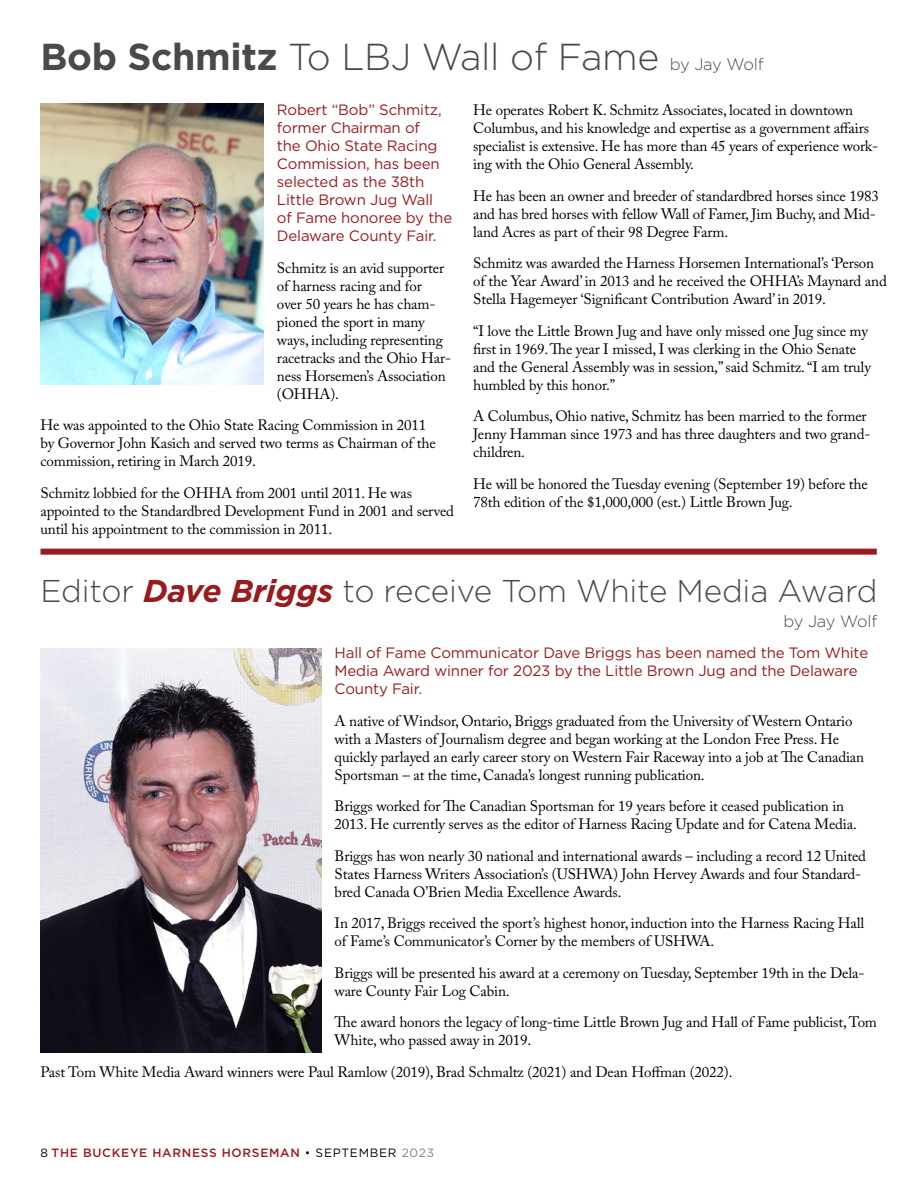
<style>
.page{position:relative;width:918px;height:1188px;background:#fff}
.page>*{position:absolute;margin:0;border:0;box-sizing:border-box;transform-origin:0 0}
.t1{font:300 37.5px "Gotham";letter-spacing:-.01em;color:#4b4a4b}
.t2{font:300 31.5px "Gotham";letter-spacing:-.005em;color:#4b4a4b}
.t3{font:300 16.5px "Gotham";letter-spacing:-.02em;color:#4b4a4b}
.t4{font:15px/18px "Adobe Caslon Pro";letter-spacing:-.01em;color:#000}
.t5{font:15px/18px "Gotham";letter-spacing:-.01em;color:#991b1e}
.t6{font:500 12px "Gotham";letter-spacing:.06em;color:#991b1e}
.s1{font-weight:700}
.s2{font-weight:700;font-style:italic;color:#991b1e}
.s3{font-weight:400;color:#000}
.s4{font-weight:300;color:#000}
.s5{font-weight:400;color:#808285}
</style>
<div class="page">
<img style="left:40px;top:648px;width:281px;height:405px">
<img style="left:40px;top:104px;width:223px;height:280px">
<div style="left:40px;top:549px;width:837px;height:6px;background:#991b1e"></div>
<h1 class="t1" style="left:40px;top:34px;width:620px"><span class="s1">Bob Schmitz</span> To LBJ Wall of Fame</h1>
<p class="t3" style="left:670px;top:54px;width:96px">by Jay Wolf</p>
<p class="t5" style="left:277px;top:101px;width:177px">Robert “Bob” Schmitz, former Chairman of<br>the Ohio State Racing<br>Commission, has been selected as the 38th<br>Little Brown Jug Wall<br>of Fame honoree by the<br>Delaware County Fair.</p>
<p class="t4" style="left:277px;top:259px;width:176px">Schmitz is an avid supporter of harness racing and for<br>over 50 years he has cham&shy;pioned the sport in many ways, including representing racetracks and the Ohio Har&shy;ness Horsemen’s Association (OHHA).</p>
<p class="t4" style="left:41px;top:416px;width:397px">He was appointed to the Ohio State Racing Commission in 2011 by Governor John Kasich and served two terms as Chairman of the commission, retiring in March 2019.</p>
<p class="t4" style="left:41px;top:484px;width:415px">Schmitz lobbied for the OHHA from 2001 until 2011. He was appointed to the Standardbred Development Fund in 2001 and served until his appointment to the commission in 2011.</p>
<p class="t4" style="left:473px;top:101px;width:407px">He operates Robert K. Schmitz Associates, located in downtown Columbus, and his knowledge and expertise as a government affairs specialist is extensive. He has more than 45 years of experience work&shy;ing with the Ohio General Assembly.</p>
<p class="t4" style="left:473px;top:187px;width:407px">He has been an owner and breeder of standardbred horses since 1983 and has bred horses with fellow Wall of Famer, Jim Buchy, and Mid&shy;land Acres as part of their 98 Degree Farm.</p>
<p class="t4" style="left:473px;top:254px;width:415px">Schmitz was awarded the Harness Horsemen International’s ‘Person of the Year Award’ in 2013 and he received the OHHA’s Maynard and<br>Stella Hagemeyer ‘Significant Contribution Award’ in 2019.</p>
<p class="t4" style="left:473px;top:322px;width:399px">“I love the Little Brown Jug and have only missed one Jug since my first in 1969. The year I missed, I was clerking in the Ohio Senate and the General Assembly was in session,” said Schmitz. “I am truly humbled by this honor.”</p>
<p class="t4" style="left:473px;top:407px;width:399px">A Columbus, Ohio native, Schmitz has been married to the former<br>Jenny Hamman since 1973 and has three daughters and two grand&shy;children.</p>
<p class="t4" style="left:473px;top:475px;width:396px">He will be honored the Tuesday evening (September 19) before the<br>78th edition of the $1,000,000 (est.) Little Brown Jug.</p>
<h2 class="t2" style="left:40px;top:571px;width:838px">Editor <span class="s2">Dave Briggs</span> to receive Tom White Media Award</h2>
<p class="t3" style="left:783px;top:611px;width:96px">by Jay Wolf</p>
<p class="t5" style="left:335px;top:644px;width:535px">Hall of Fame Communicator Dave Briggs has been named the Tom White<br>Media Award winner for 2023 by the Little Brown Jug and the Delaware<br>County Fair.</p>
<p class="t4" style="left:335px;top:712px;width:531px">A native of Windsor, Ontario, Briggs graduated from the University of Western Ontario with a Masters of Journalism degree and began working at the London Free Press. He quickly parlayed an early career story on Western Fair Raceway into a job at The Canadian Sportsman – at the time, Canada’s longest running publication.</p>
<p class="t4" style="left:335px;top:797px;width:524px">Briggs worked for The Canadian Sportsman for 19 years before it ceased publication in<br>2013. He currently serves as the editor of Harness Racing Update and for Catena Media.</p>
<p class="t4" style="left:335px;top:847px;width:533px">Briggs has won nearly 30 national and international awards – including a record 12 United<br>States Harness Writers Association’s (USHWA) John Hervey Awards and four Standard&shy;bred Canada O’Brien Media Excellence Awards.</p>
<p class="t4" style="left:335px;top:914px;width:531px">In 2017, Briggs received the sport’s highest honor, induction into the Harness Racing Hall of Fame’s Communicator’s Corner by the members of USHWA.</p>
<p class="t4" style="left:335px;top:964px;width:531px">Briggs will be presented his award at a ceremony on Tuesday, September 19th in the Dela&shy;ware County Fair Log Cabin.</p>
<p class="t4" style="left:335px;top:1013px;width:544px">The award honors the legacy of long-time Little Brown Jug and Hall of Fame publicist, Tom<br>White, who passed away in 2019.</p>
<p class="t4" style="left:40px;top:1063px;width:694px">Past Tom White Media Award winners were Paul Ramlow (2019), Brad Schmaltz (2021) and Dean Hoffman (2022).</p>
<p class="t6" style="left:40px;top:1145px;width:395px"><span class="s3">8</span> THE BUCKEYE HARNESS HORSEMAN <span class="s4">•</span> <span class="s3">SEPTEMBER</span> <span class="s5">2023</span></p>
</div>
